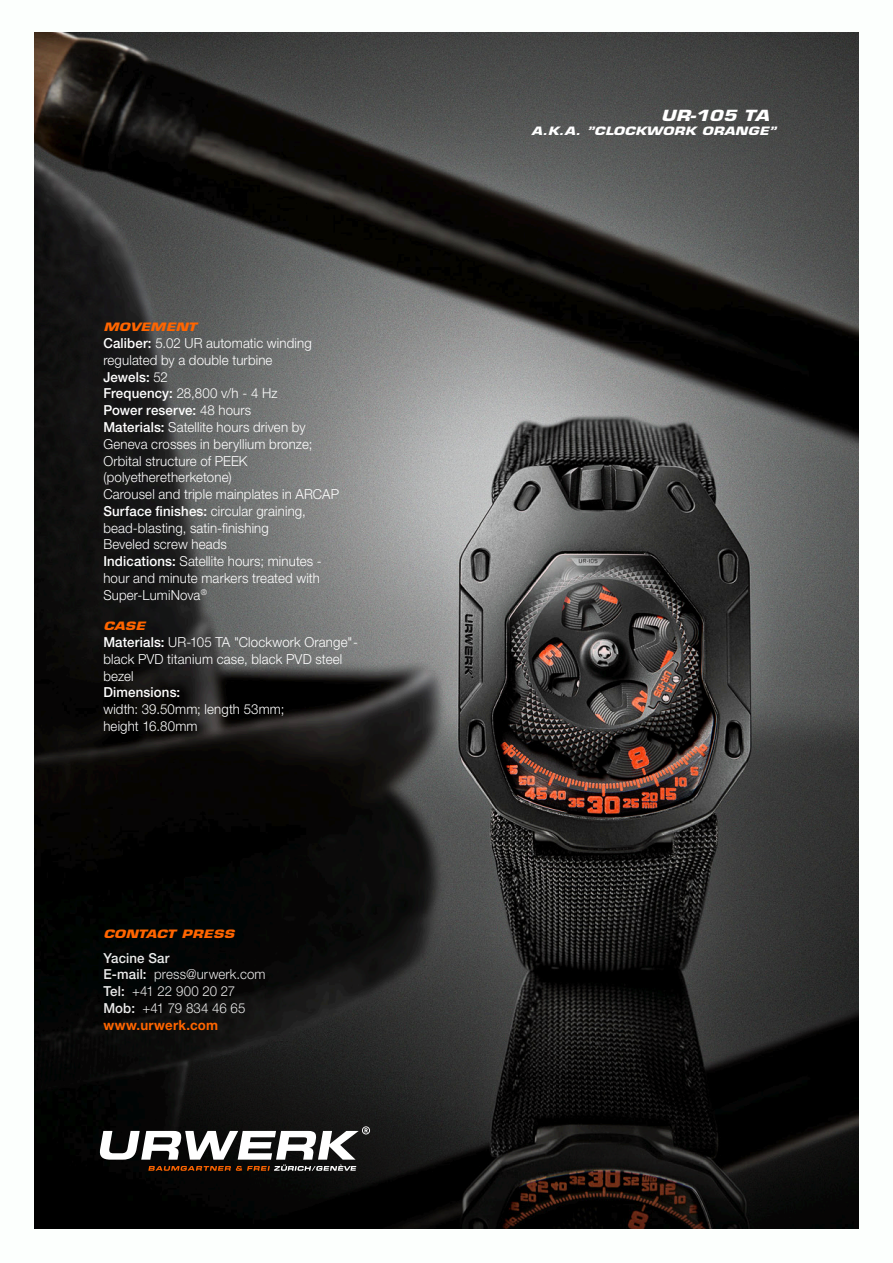
<style>
.page{position:relative;width:893px;height:1263px;background:#fff}
.page>*{position:absolute;margin:0;border:0;box-sizing:border-box;transform-origin:0 0}
.t1{font:italic 700 15px "Eurostile";color:#fff;scale:1.28 1}
.t2{font:300 13.8px/16.8px "Helvetica Neue LT Pro";letter-spacing:.01em;color:#fff;scale:.96 1}
.t3{font:300 13.8px/16.8px "Helvetica Neue LT Pro";letter-spacing:.01em;color:#ebebeb;scale:.96 1}
.t4{font:500 13.8px "Helvetica Neue LT Pro";letter-spacing:.01em;color:#fff;scale:.96 1}
.t5{font:italic 700 11.25px "Eurostile";letter-spacing:.015em;color:#ff6500;scale:1.28 1}
.t6{font:italic 700 11.25px "Eurostile";letter-spacing:.025em;color:#fff;scale:1.28 1}
.s1{font-weight:500}
.s2{font-weight:700;color:#ff6500}
</style>
<div class="page">
<img style="left:35px;top:33px;width:823px;height:1195px">
<svg style="left:99px;top:1126px;width:271px;height:45px"></svg>
<p class="t5" style="left:103px;top:320px;width:74px">MOVEMENT</p>
<p class="t2" style="left:103px;top:334px;width:247px"><span class="s1">Caliber:</span> 5.02 UR automatic winding regulated by a double turbine<br><span class="s1">Jewels:</span> 52<br><span class="s1">Frequency:</span> 28,800 v/h - 4 Hz<br><span class="s1">Power reserve:</span> 48 hours<br><span class="s1">Materials:</span> Satellite hours driven by<br>Geneva crosses in beryllium bronze;<br>Orbital structure of PEEK (polyetheretherketone)<br>Carousel and triple mainplates in ARCAP<br><span class="s1">Surface finishes:</span> circular graining, bead-blasting, satin-finishing<br>Beveled screw heads<br><span class="s1">Indications:</span> Satellite hours; minutes - hour and minute markers treated with<br>Super-LumiNova<sup>®</sup></p>
<p class="t5" style="left:103px;top:619px;width:34px">CASE</p>
<p class="t2" style="left:103px;top:633px;width:267px"><span class="s1">Materials:</span> UR-105 TA "Clockwork Orange"- black PVD titanium case, black PVD steel bezel</p>
<p class="t4" style="left:103px;top:684px;width:82px">Dimensions:</p>
<p class="t2" style="left:103px;top:701px;width:190px">width: 39.50mm; length 53mm; height 16.80mm</p>
<p class="t5" style="left:103px;top:927px;width:104px">CONTACT PRESS</p>
<p class="t3" style="left:103px;top:949px;width:171px"><span class="s1">Yacine Sar<br>E-mail:</span> press@urwerk.com<br><span class="s1">Tel:</span> +41 22 900 20 27<br><span class="s1">Mob:</span> +41 79 834 46 65 <span class="s2">www.urwerk.com</span></p>
<p class="t1" style="left:661px;top:106px;width:86px">UR-105 TA</p>
<p class="t6" style="left:531px;top:124px;width:192px">A.K.A. ”CLOCKWORK ORANGE”</p>
</div>
